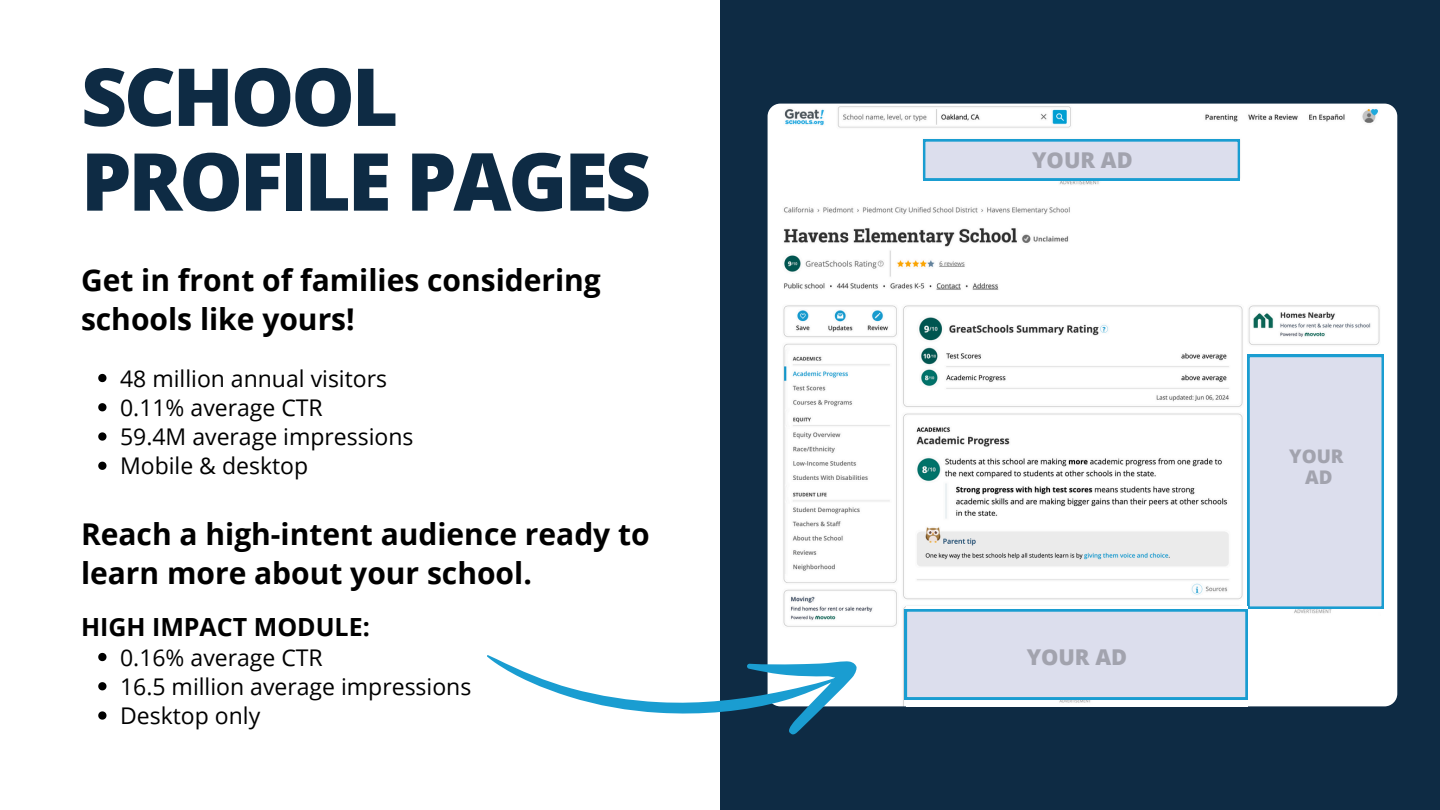
<style>
.page{position:relative;width:1440px;height:810px;background:#0e2b44}
.page>*{position:absolute;margin:0;border:0;box-sizing:border-box;transform-origin:0 0}
.t1{font:800 80px/84.8px "Open Sans";letter-spacing:-.04em;color:#0e2b44}
.t2{font:700 30px/39px "Open Sans";color:#000}
.t3{font:700 25px "Open Sans";color:#000}
.t4{font:23px "Open Sans";color:#000}
.t5{font:800 21.8px "Open Sans";color:#a2a3ae}
.t6{font:800 18.8px "Open Sans";color:#a2a3ae}
</style>
<div class="page">
<div style="left:0;top:0;width:720px;height:810px;background:#fff"></div>
<svg style="left:98px;top:374px;width:8px;height:8px"></svg>
<svg style="left:98px;top:403px;width:8px;height:8px"></svg>
<svg style="left:98px;top:432px;width:8px;height:9px"></svg>
<svg style="left:98px;top:462px;width:8px;height:8px"></svg>
<svg style="left:98px;top:653px;width:8px;height:8px"></svg>
<svg style="left:98px;top:682px;width:8px;height:8px"></svg>
<svg style="left:98px;top:711px;width:8px;height:9px"></svg>
<img style="left:768px;top:104px;width:629px;height:602px;border-radius:13px">
<svg style="left:923px;top:139px;width:317px;height:41px"></svg>
<img style="left:906px;top:699px;width:342px;height:8px">
<svg style="left:905px;top:355px;width:479px;height:344px"></svg>
<svg style="left:487px;top:485px;width:382px;height:250px"></svg>
<h1 class="t1" style="left:81px;top:52px;width:572px">SCHOOL<br>PROFILE PAGES</h1>
<h2 class="t2" style="left:81px;top:260px;width:521px">Get in front of families considering schools like yours!</h2>
<p class="t4" style="left:120px;top:362px;width:269px">48 million annual visitors</p>
<p class="t4" style="left:120px;top:391px;width:204px">0.11% average CTR</p>
<p class="t4" style="left:120px;top:421px;width:295px">59.4M average impressions</p>
<p class="t4" style="left:120px;top:450px;width:190px">Mobile &amp; desktop</p>
<h2 class="t2" style="left:81px;top:514px;width:570px">Reach a high-intent audience ready to learn more about your school.</h2>
<h3 class="t3" style="left:81px;top:609px;width:290px">HIGH IMPACT MODULE:</h3>
<p class="t4" style="left:120px;top:641px;width:204px">0.16% average CTR</p>
<p class="t4" style="left:120px;top:670px;width:353px">16.5 million average impressions</p>
<p class="t4" style="left:120px;top:700px;width:142px">Desktop only</p>
<p class="t5" style="left:1032px;top:145px;width:102px">YOUR AD</p>
<p class="t5" style="left:1027px;top:642px;width:102px">YOUR AD</p>
<h5 class="t6" style="left:1289px;top:443px;width:56px">YOUR</h5>
<p class="t6" style="left:1305px;top:464px;width:29px">AD</p>
</div>
